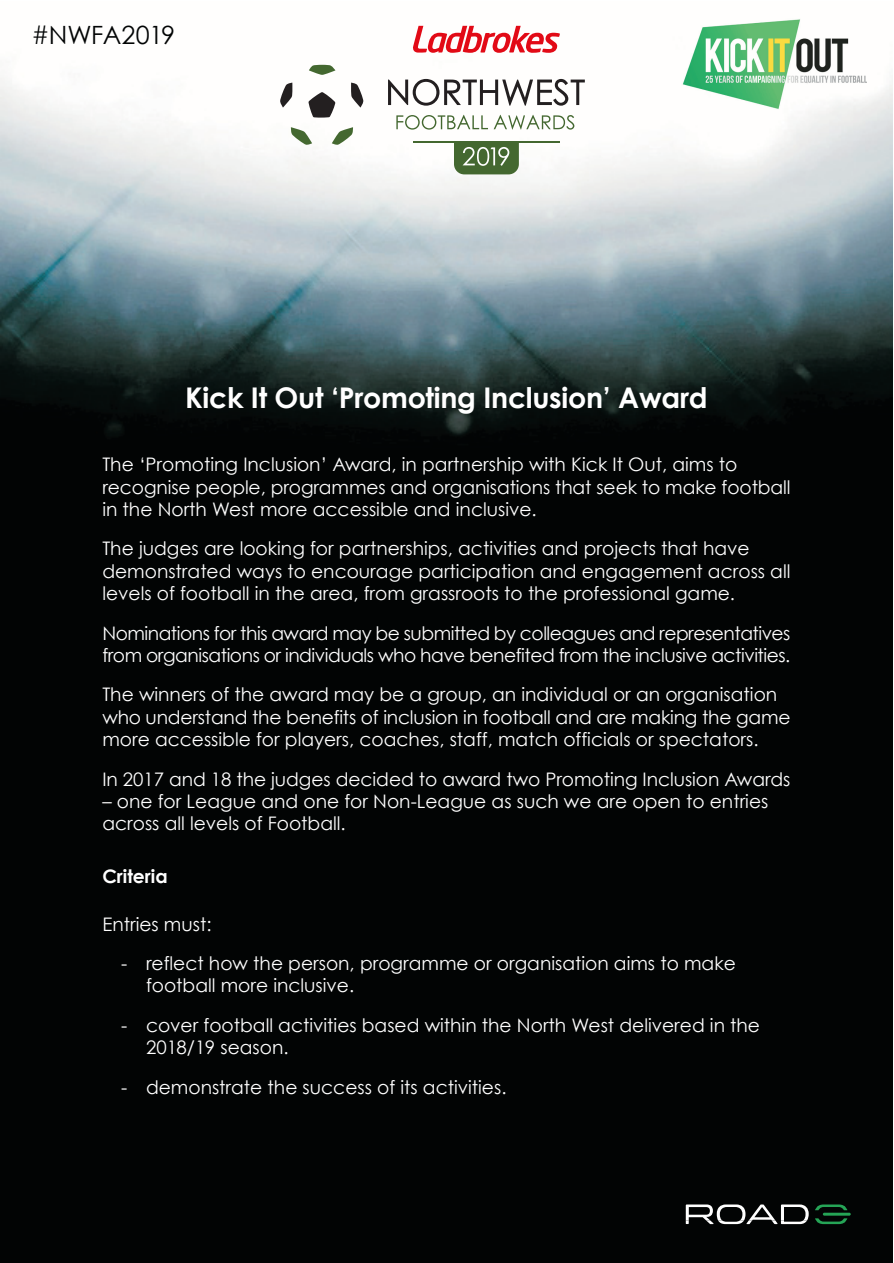
<style>
.page{position:relative;width:894px;height:1263px;background:#fff}
.page>*{position:absolute;margin:0;border:0;box-sizing:border-box;transform-origin:0 0}
.t1{font:700 28.5px "Century Gothic";letter-spacing:-.01em;color:#fff}
.t2{font:25.2px "Century Gothic";letter-spacing:-.02em;color:#020404}
.t3{font:18.6px/22.4px "Century Gothic";color:#fff}
.t4{font:18.6px/22.4px "Century Gothic";letter-spacing:-.025em;color:#fff}
.t5{font:700 18.6px "Century Gothic";color:#fff}
</style>
<div class="page">
<img style="left:0;top:25px;width:893px;height:1238px">
<svg style="left:308px;top:92px;width:28px;height:26px"></svg>
<svg style="left:309px;top:65px;width:26px;height:10px"></svg>
<svg style="left:351px;top:83px;width:13px;height:25px"></svg>
<svg style="left:280px;top:83px;width:13px;height:25px"></svg>
<svg style="left:291px;top:127px;width:21px;height:18px"></svg>
<svg style="left:332px;top:127px;width:21px;height:18px"></svg>
<svg style="left:396px;top:115px;width:178px;height:15px"></svg>
<svg style="left:388px;top:79px;width:197px;height:27px"></svg>
<hr style="left:413px;top:141px;width:147px;height:1px;background:#446830">
<svg style="left:454px;top:142px;width:65px;height:32px;background:#5e7d4d"></svg>
<svg style="left:412px;top:26px;width:148px;height:27px"></svg>
<svg style="left:686px;top:1205px;width:123px;height:19px"></svg>
<svg style="left:815px;top:1205px;width:36px;height:19px"></svg>
<img style="left:682px;top:19px;width:185px;height:91px">
<h2 class="t2" style="left:31px;top:19px;width:145px">#NWFA2019</h2>
<h1 class="t1" style="left:185px;top:380px;width:524px">Kick It Out ‘Promoting Inclusion’ Award</h1>
<p class="t3" style="left:102px;top:453px;width:690px">The ‘Promoting Inclusion’ Award, in partnership with Kick It Out, aims to recognise people, programmes and organisations that seek to make football in the North West more accessible and inclusive.</p>
<p class="t3" style="left:102px;top:537px;width:690px">The judges are looking for partnerships, activities and projects that have demonstrated ways to encourage participation and engagement across all levels of football in the area, from grassroots to the professional game.</p>
<p class="t4" style="left:102px;top:621px;width:690px">Nominations for this award may be submitted by colleagues and representatives from organisations or individuals who have benefited from the inclusive activities.</p>
<p class="t3" style="left:102px;top:683px;width:690px">The winners of the award may be a group, an individual or an organisation who understand the benefits of inclusion in football and are making the game more accessible for players, coaches, staff, match officials or spectators.</p>
<p class="t3" style="left:102px;top:767px;width:690px">In 2017 and 18 the judges decided to award two Promoting Inclusion Awards</p>
<p class="t3" style="left:102px;top:790px;width:668px">– one for League and one for Non-League as such we are open to entries across all levels of Football.</p>
<p class="t5" style="left:102px;top:864px;width:67px">Criteria</p>
<p class="t3" style="left:102px;top:912px;width:111px">Entries must:</p>
<p class="t3" style="left:146px;top:951px;width:591px;text-indent:-25px">- reflect how the person, programme or organisation aims to make football more inclusive.</p>
<p class="t3" style="left:146px;top:1013px;width:616px;text-indent:-25px">- cover football activities based within the North West delivered in the<br>2018/19 season.</p>
<p class="t3" style="left:121px;top:1075px;width:387px">- demonstrate the success of its activities.</p>
</div>
